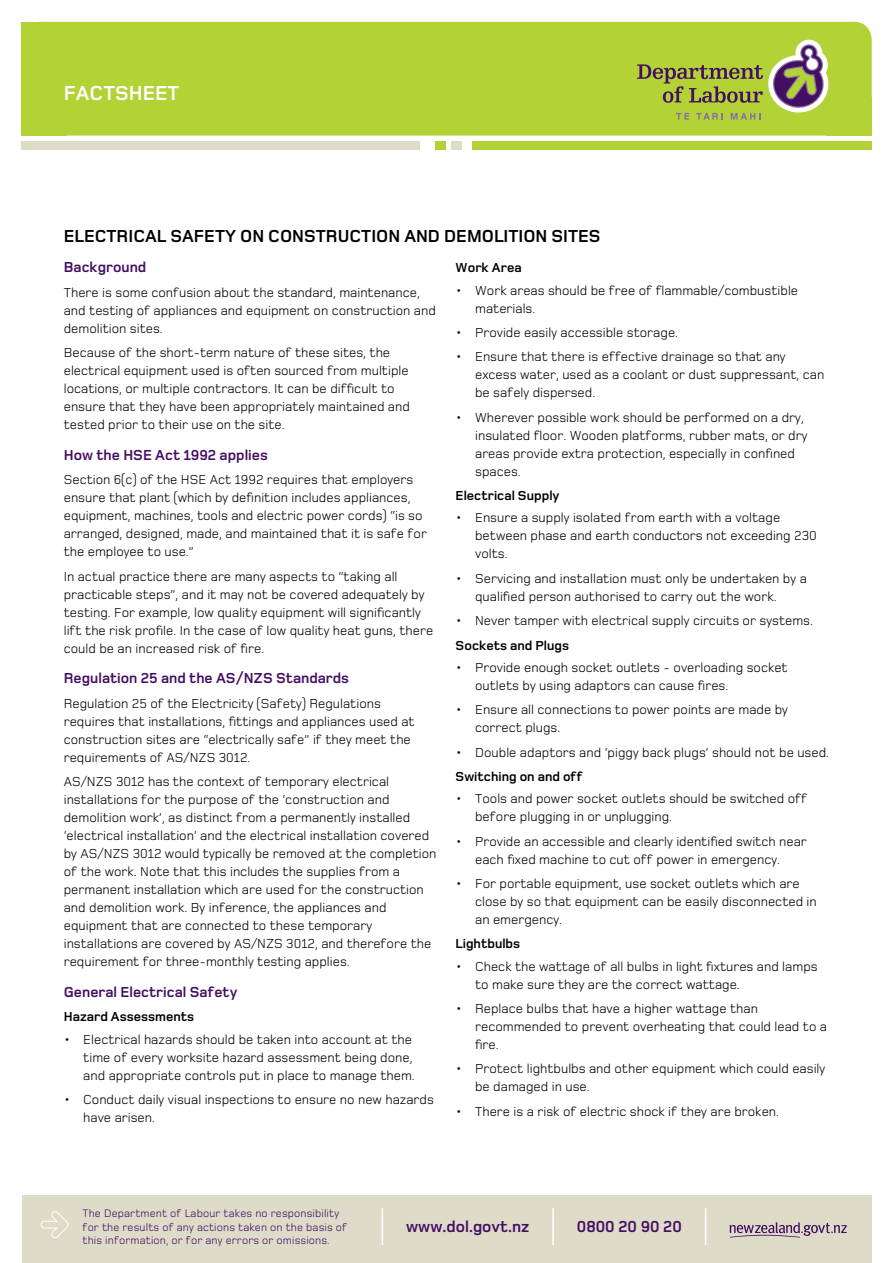
<style>
.page{position:relative;width:893px;height:1263px;background:#fff}
.page>*{position:absolute;margin:0;border:0;box-sizing:border-box;transform-origin:0 0}
.t1{font:700 21px "Foundry Monoline";color:#fff}
.t2{font:700 18px "Foundry Monoline";color:#000}
.t3{font:700 16.5px "Foundry Monoline";color:#440e62}
.t4{font:700 15px "Foundry Monoline";color:#440e62}
.t5{font:13.5px/18px "Foundry Monoline";color:#000}
.t6{font:700 13.5px "Foundry Monoline";color:#000}
.t7{font:11.25px/13.5px "Foundry Monoline";letter-spacing:.01em;color:#440e62}
</style>
<div class="page">
<div style="left:21px;top:22px;width:851px;height:114px;background:#b2d235;border-radius:18px"></div>
<div style="left:21px;top:22px;width:46px;height:113px;background:#b2d235"></div>
<div style="left:826px;top:97px;width:46px;height:39px;background:#b2d235"></div>
<div style="left:21px;top:141px;width:399px;height:9px;background:#dedcc8"></div>
<div style="left:472px;top:141px;width:400px;height:9px;background:#b2d235"></div>
<div style="left:452px;top:141px;width:10px;height:9px;background:#dedcc8"></div>
<div style="left:435px;top:141px;width:11px;height:9px;background:#b2d235"></div>
<div style="left:22px;top:1195px;width:849px;height:68px;background:#dedcc8"></div>
<svg style="left:40px;top:1211px;width:29px;height:27px"></svg>
<hr style="left:382px;top:1208px;width:1px;height:37px;background:#fff">
<hr style="left:552px;top:1208px;width:2px;height:37px;background:#fff">
<hr style="left:705px;top:1208px;width:1px;height:37px;background:#fff">
<svg style="left:729px;top:1222px;width:118px;height:15px"></svg>
<svg style="left:637px;top:39px;width:192px;height:81px"></svg>
<h1 class="t1" style="left:64px;top:82px;width:117px">FACTSHEET</h1>
<h2 class="t2" style="left:64px;top:226px;width:131px">Electrical Safet</h2>
<h2 class="t2" style="left:225px;top:226px;width:355px">y on Construction and Demolition Sites</h2>
<p class="t4" style="left:64px;top:259px;width:84px">Background</p>
<p class="t5" style="left:64px;top:283px;width:374px">There is some confusion about the standard, maintenance, and testing of appliances and equipment on construction and demolition sites.</p>
<p class="t5" style="left:64px;top:343px;width:348px">Because of the short-term nature of these sites, the electrical equipment used is often sourced from multiple locations, or multiple contractors. It can be difficult to ensure that they have been appropriately maintained and tested prior to their use on the site.</p>
<p class="t4" style="left:64px;top:447px;width:205px">How the HSE Act 1992 applies</p>
<p class="t5" style="left:64px;top:471px;width:365px">Section 6(c) of the HSE Act 1992 requires that employers ensure that plant (which by definition includes appliances, equipment, machines, tools and electric power cords) “is so arranged, designed, made, and maintained that it is safe for the employee to use.”</p>
<p class="t5" style="left:64px;top:567px;width:371px">In actual practice there are many aspects to “taking all practicable steps”, and it may not be covered adequately by testing. For example, low quality equipment will significantly lift the risk profile. In the case of low quality heat guns, there could be an increased risk of fire.</p>
<p class="t4" style="left:64px;top:670px;width:287px">Regulation 25 and the AS/NZS Standards</p>
<p class="t5" style="left:64px;top:694px;width:352px">Regulation 25 of the Electricity (Safety) Regulations requires that installations, fittings and appliances used at construction sites are “electrically safe” if they meet the requirements of AS/NZS 3012.</p>
<p class="t5" style="left:64px;top:772px;width:374px">AS/NZS 3012 has the context of temporary electrical installations for the purpose of the ‘construction and demolition work’, as distinct from a permanently installed ‘electrical installation’ and the electrical installation covered by AS/NZS 3012 would typically be removed at the completion of the work. Note that this includes the supplies from a permanent installation which are used for the construction and demolition work. By inference, the appliances and equipment that are connected to these temporary installations are covered by AS/NZS 3012, and therefore the requirement for three-monthly testing applies.</p>
<p class="t4" style="left:64px;top:984px;width:175px">General Electrical Safety</p>
<p class="t6" style="left:64px;top:1009px;width:132px">Hazard Assessments</p>
<p class="t5" style="left:83px;top:1030px;width:333px;text-indent:-19px">• Electrical hazards should be taken into account at the time of every worksite hazard assessment being done, and appropriate controls put in place to manage them.</p>
<p class="t5" style="left:83px;top:1090px;width:352px;text-indent:-19px">• Conduct daily visual inspections to ensure no new hazards have arisen.</p>
<p class="t6" style="left:456px;top:260px;width:68px">Work Area</p>
<p class="t5" style="left:475px;top:281px;width:325px;text-indent:-19px">• Work areas should be free of flammable/combustible materials.</p>
<p class="t5" style="left:456px;top:323px;width:224px">• Provide easily accessible storage.</p>
<p class="t5" style="left:475px;top:348px;width:351px;text-indent:-19px">• Ensure that there is effective drainage so that any excess water, used as a coolant or dust suppressant, can be safely dispersed.</p>
<p class="t5" style="left:475px;top:408px;width:334px;text-indent:-19px">• Wherever possible work should be performed on a dry, insulated floor. Wooden platforms, rubber mats, or dry areas provide extra protection, especially in confined spaces.</p>
<p class="t6" style="left:456px;top:488px;width:105px">Electrical Supply</p>
<p class="t5" style="left:475px;top:509px;width:343px;text-indent:-19px">• Ensure a supply isolated from earth with a voltage between phase and earth conductors not exceeding 230 volts.</p>
<p class="t5" style="left:475px;top:569px;width:333px;text-indent:-19px">• Servicing and installation must only be undertaken by a qualified person authorised to carry out the work.</p>
<p class="t5" style="left:456px;top:611px;width:359px">• Never tamper with electrical supply circuits or systems.</p>
<p class="t6" style="left:456px;top:637px;width:115px">Sockets and Plugs</p>
<p class="t5" style="left:475px;top:658px;width:314px;text-indent:-19px">• Provide enough socket outlets - overloading socket outlets by using adaptors can cause fires.</p>
<p class="t5" style="left:475px;top:700px;width:314px;text-indent:-19px">• Ensure all connections to power points are made by correct plugs.</p>
<p class="t5" style="left:456px;top:743px;width:375px">• Double adaptors and ‘piggy back plugs’ should not be used.</p>
<p class="t6" style="left:456px;top:769px;width:129px">Switching on and off</p>
<p class="t5" style="left:475px;top:789px;width:334px;text-indent:-19px">• Tools and power socket outlets should be switched off before plugging in or unplugging.</p>
<p class="t5" style="left:456px;top:832px;width:353px;text-align:center">• Provide an accessible and clearly identified switch near each fixed machine to cut off power in emergency.</p>
<p class="t5" style="left:475px;top:874px;width:343px;text-indent:-19px">• For portable equipment, use socket outlets which are close by so that equipment can be easily disconnected in an emergency.</p>
<p class="t6" style="left:456px;top:936px;width:66px">Lightbulbs</p>
<p class="t5" style="left:475px;top:957px;width:344px;text-indent:-19px">• Check the wattage of all bulbs in light fixtures and lamps to make sure they are the correct wattage.</p>
<p class="t5" style="left:475px;top:999px;width:353px;text-indent:-19px">• Replace bulbs that have a higher wattage than recommended to prevent overheating that could lead to a fire.</p>
<p class="t5" style="left:475px;top:1060px;width:352px;text-indent:-19px">• Protect lightbulbs and other equipment which could easily be damaged in use.</p>
<p class="t5" style="left:456px;top:1102px;width:325px">• There is a risk of electric shock if they are broken.</p>
<p class="t7" style="left:83px;top:1207px;width:266px">The Department of Labour takes no responsibility for the results of any actions taken on the basis of this information, or for any errors or omissions.</p>
<p class="t3" style="left:406px;top:1217px;width:125px">www.dol.govt.nz</p>
<p class="t3" style="left:577px;top:1217px;width:106px">0800 20 90 20</p>
</div>
